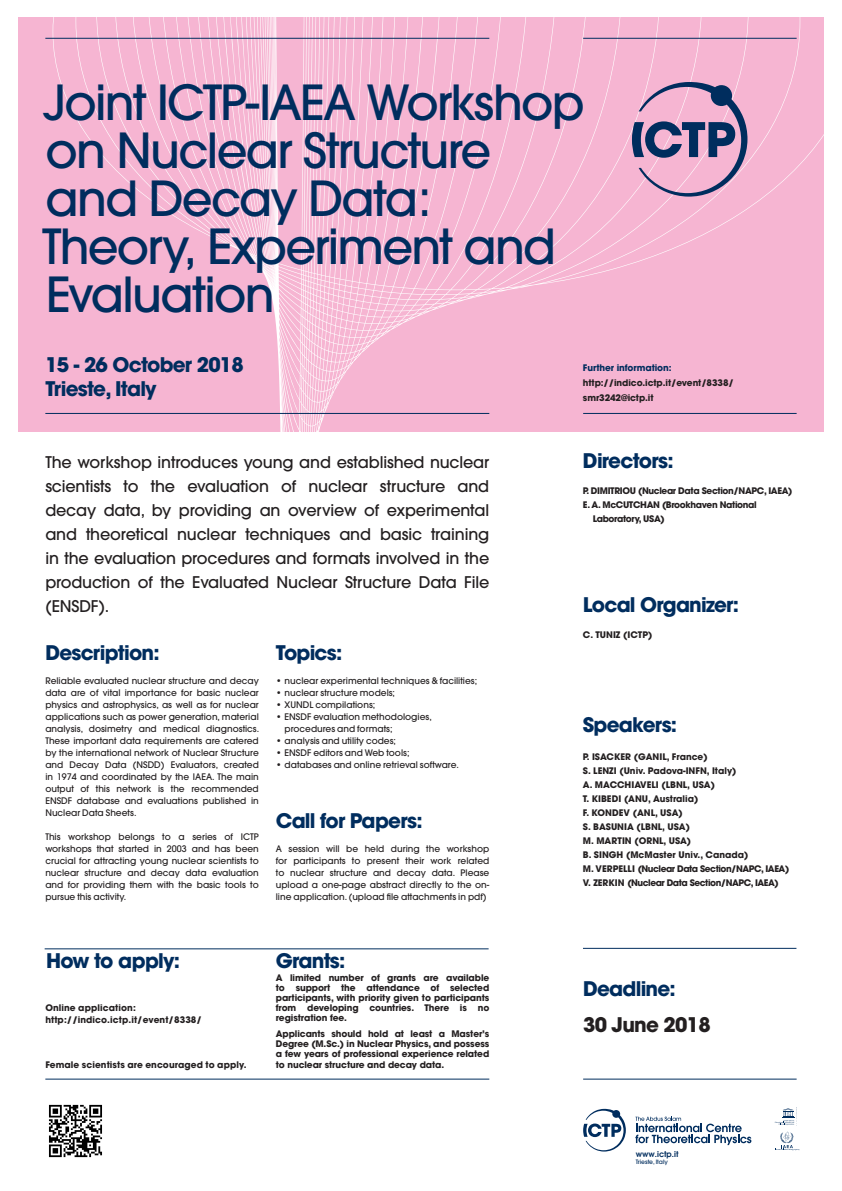
<style>
.page{position:relative;width:842px;height:1191px;background:#fff}
.page>*{position:absolute;margin:0;border:0;box-sizing:border-box;transform-origin:0 0}
.t1{font:500 48px/48px "Avant Garde";letter-spacing:-.035em;color:#002d5e}
.t2{font:700 20px "Avant Garde";letter-spacing:-.04em;color:#002d5e}
.t3{font:700 20px "Avant Garde";letter-spacing:-.04em;color:#231f20}
.Body{font:500 16px/24px "Avant Garde";letter-spacing:-.01em;color:#231f20;text-align:justify}
.Body-2{font:500 9px/12px "Avant Garde";color:#231f20;text-align:justify}
.Body-3{font:700 9px/10px "Avant Garde";letter-spacing:-.01em;color:#231f20;text-align:justify}
.Body-4{font:700 9px/14px "Avant Garde";letter-spacing:-.04em;color:#231f20}
.Body-5{font:700 9px "Avant Garde";letter-spacing:.01em;color:#231f20}
.Body-6{font:700 9px "Avant Garde";letter-spacing:-.05em;color:#231f20}
.t4{font:700 9px "Avant Garde";letter-spacing:-.01em;color:#002d5e}
.Body-7{font:600 8px "Avant Garde";color:#002d5e}
.t5{font:500 6px "Avant Garde";letter-spacing:-.01em;color:#002d5e}
</style>
<div class="page">
<div style="left:18px;top:18px;width:805px;height:414px;background:#f6b5d2"></div>
<svg style="left:53px;top:17px;width:770px;height:414px"></svg>
<svg style="left:583px;top:1108px;width:43px;height:43px"></svg>
<svg style="left:635px;top:1116px;width:116px;height:29px"></svg>
<svg style="left:775px;top:1107px;width:25px;height:43px"></svg>
<svg style="left:632px;top:82px;width:115px;height:115px"></svg>
<img style="left:49px;top:1104px;width:53px;height:54px">
<hr style="left:45px;top:38px;width:444px;height:1px;background:#002d5e">
<hr style="left:45px;top:413px;width:444px;height:1px;background:#002d5e">
<hr style="left:45px;top:948px;width:444px;height:1px;background:#002d5e">
<hr style="left:45px;top:1078px;width:444px;height:1px;background:#002d5e">
<hr style="left:583px;top:38px;width:214px;height:1px;background:#002d5e">
<hr style="left:583px;top:413px;width:214px;height:1px;background:#002d5e">
<hr style="left:583px;top:947px;width:213px;height:1px;background:#002d5e">
<hr style="left:583px;top:1078px;width:214px;height:1px;background:#002d5e">
<p class="t1" style="left:42px;top:79px;width:544px">Joint ICTP-IAEA Workshop on Nuclear Structure and Decay Data:<br>Theory, Experiment and<br>Evaluation</p>
<p class="t2" style="left:45px;top:352px;width:200px">15 - 26 October 2018</p>
<p class="t2" style="left:45px;top:376px;width:113px">Trieste, Italy</p>
<p class="Body" style="left:45px;top:450px;width:445px">The workshop introduces young and established nuclear scientists to the evaluation of nuclear structure and decay data, by providing an overview of experimental and theoretical nuclear techniques and basic training in the evaluation procedures and formats involved in the production of the Evaluated Nuclear Structure Data File (ENSDF).</p>
<p class="t2" style="left:45px;top:640px;width:116px">Description:</p>
<p class="Body-2" style="left:45px;top:675px;width:216px">Reliable evaluated nuclear structure and decay data are of vital importance for basic nuclear physics and astrophysics, as well as for nuclear applications such as power generation, material analysis, dosimetry and medical diagnostics.<br>These important data requirements are catered by the international network of Nuclear Structure and Decay Data (NSDD) Evaluators, created in 1974 and coordinated by the IAEA. The main output of this network is the recommended ENSDF database and evaluations published in Nuclear Data Sheets.</p>
<p class="Body-2" style="left:45px;top:831px;width:215px">This workshop belongs to a series of ICTP workshops that started in 2003 and has been crucial for attracting young nuclear scientists to nuclear structure and decay data evaluation and for providing them with the basic tools to pursue this activity.</p>
<p class="t2" style="left:276px;top:640px;width:68px">Topics:</p>
<p class="Body-2" style="left:276px;top:675px;width:203px">• nuclear experimental techniques &amp; facilities;</p>
<p class="Body-2" style="left:276px;top:687px;width:120px">• nuclear structure models;</p>
<p class="Body-2" style="left:276px;top:699px;width:101px">• XUNDL compilations;</p>
<p class="Body-2" style="left:285px;top:711px;width:149px;text-indent:-9px">• ENSDF evaluation methodologies, procedures and formats;</p>
<p class="Body-2" style="left:276px;top:735px;width:121px">• analysis and utility codes;</p>
<p class="Body-2" style="left:276px;top:747px;width:135px">• ENSDF editors and Web tools;</p>
<p class="Body-2" style="left:276px;top:759px;width:184px">• databases and online retrieval software.</p>
<p class="t2" style="left:276px;top:808px;width:148px">Call for Papers:</p>
<p class="Body-2" style="left:276px;top:843px;width:215px">A session will be held during the workshop for participants to present their work related to nuclear structure and decay data. Please upload a one-page abstract directly to the on&shy;line application. (upload file attachments in pdf)</p>
<p class="t2" style="left:46px;top:948px;width:135px">How to apply:</p>
<p class="Body-5" style="left:45px;top:1002px;width:92px">Online application:</p>
<p class="Body-5" style="left:45px;top:1014px;width:158px">http://indico.ictp.it/event/8338/</p>
<p class="Body-5" style="left:45px;top:1059px;width:203px">Female scientists are encouraged to apply.</p>
<p class="t2" style="left:276px;top:948px;width:71px">Grants:</p>
<p class="Body-3" style="left:276px;top:972px;width:215px">A limited number of grants are available to support the attendance of selected participants, with priority given to participants from developing countries. There is no registration fee.</p>
<p class="Body-3" style="left:276px;top:1029px;width:215px">Applicants should hold at least a Master’s Degree (M.Sc.) in Nuclear Physics, and possess a few years of professional experience related</p>
<p class="Body-3" style="left:276px;top:1060px;width:170px">to nuclear structure and decay data.</p>
<p class="t4" style="left:583px;top:361px;width:90px">Further information:</p>
<p class="Body-3" style="left:583px;top:377px;width:152px">http://indico.ictp.it/event/8338/</p>
<p class="Body-3" style="left:583px;top:392px;width:72px">smr3242@ictp.it</p>
<p class="t2" style="left:583px;top:448px;width:92px">Directors:</p>
<p class="Body-4" style="left:583px;top:484px;width:211px">P. DIMITRIOU (Nuclear Data Section/NAPC, IAEA)</p>
<p class="Body-4" style="left:593px;top:498px;width:166px;text-indent:-10px">E. A. McCUTCHAN (Brookhaven National<br>Laboratory, USA)</p>
<p class="t2" style="left:583px;top:592px;width:158px">Local Organizer:</p>
<p class="Body-3" style="left:583px;top:630px;width:71px">C. TUNIZ (ICTP)</p>
<p class="t2" style="left:583px;top:712px;width:96px">Speakers:</p>
<p class="Body-3" style="left:583px;top:752px;width:126px">P. ISACKER (GANIL, France)</p>
<p class="Body-3" style="left:583px;top:766px;width:155px">S. LENZI (Univ. Padova-INFN, Italy)</p>
<p class="Body-3" style="left:583px;top:780px;width:133px">A. MACCHIAVELI (LBNL, USA)</p>
<p class="Body-3" style="left:583px;top:794px;width:117px">T. KIBEDI (ANU, Australia)</p>
<p class="Body-3" style="left:583px;top:808px;width:101px">F. KONDEV (ANL, USA)</p>
<p class="Body-3" style="left:583px;top:822px;width:109px">S. BASUNIA (LBNL, USA)</p>
<p class="Body-3" style="left:583px;top:836px;width:110px">M. MARTIN (ORNL, USA)</p>
<p class="Body-3" style="left:583px;top:850px;width:167px">B. SINGH (McMaster Univ., Canada)</p>
<p class="Body-6" style="left:583px;top:863px;width:208px">M. VERPELLI (Nuclear Data Section/NAPC, IAEA)</p>
<p class="Body-6" style="left:583px;top:877px;width:197px">V. ZERKIN (Nuclear Data Section/NAPC, IAEA)</p>
<p class="t2" style="left:583px;top:976px;width:94px">Deadline:</p>
<p class="t3" style="left:583px;top:1012px;width:129px">30 June 2018</p>
<p class="Body-7" style="left:636px;top:1148px;width:44px">www.ictp.it</p>
<p class="t5" style="left:636px;top:1158px;width:34px">Trieste, Italy</p>
</div>
